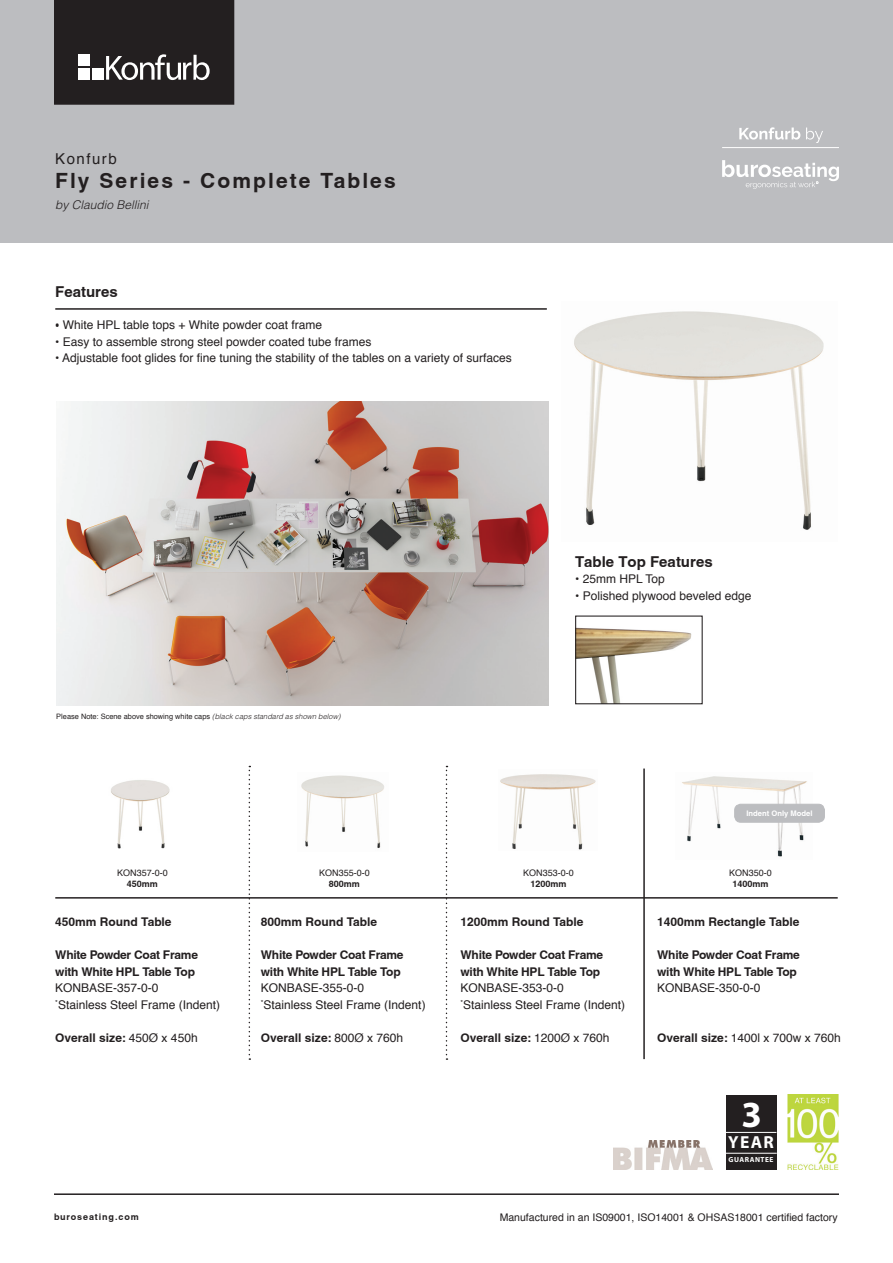
<style>
.page{position:relative;width:893px;height:1263px;background:#fff}
.page>*{position:absolute;margin:0;border:0;box-sizing:border-box;transform-origin:0 0}
.t1{font:700 36.9px "Myriad";color:#fff}
.t2{font:700 21px "Helvetica";letter-spacing:.1em;color:#231f20}
.t3{font:700 17.4px "Myriad";color:#fff}
.t4{font:700 15px "Helvetica";color:#231f20}
.t5{font:15px "Helvetica";letter-spacing:.1em;color:#231f20}
.t6{font:12px "Helvetica";color:#231f20}
.t7{font:700 12px/16.5px "Helvetica";letter-spacing:-.02em;color:#231f20}
.t8{font:700 12px "Helvetica";color:#231f20}
.t9{font:italic 300 12px "Helvetica LT Std";color:#231f20}
.t10{font:10.5px "Helvetica";color:#231f20}
.t11{font:9px "Helvetica";color:#231f20}
.t12{font:700 9px "Helvetica";color:#231f20}
.t13{font:700 9px "Helvetica";letter-spacing:.1em;color:#231f20}
.t14{font:700 7.65px "Helvetica";color:#fff}
.t15{font:7.35px "Helvetica";color:#231f20}
.t16{font:700 7.35px "Myriad";letter-spacing:.075em;color:#fff}
.s1{font-family:"Helvetica LT Std";font-weight:300;font-style:italic}
.s2{font-weight:400}
.s3{font-weight:700}
</style>
<div class="page">
<div style="left:0;top:0;width:893px;height:243px;background:#bcbdc0"></div>
<svg style="left:54px;top:0;width:180px;height:105px;background:#322e2f"></svg>
<hr style="left:54px;top:1193px;width:785px;height:2px;background:#231f20">
<svg style="left:722px;top:160px;width:117px;height:29px"></svg>
<svg style="left:739px;top:127px;width:84px;height:16px"></svg>
<hr style="left:722px;top:147px;width:117px;height:1px;background:#fff">
<hr style="left:55px;top:308px;width:492px;height:2px;background:#231f20">
<img style="left:56px;top:402px;width:492px;height:303px">
<svg style="left:249px;top:766px;width:1px;height:294px"></svg>
<hr style="left:55px;top:897px;width:783px;height:1px;background:#231f20">
<img style="left:111px;top:780px;width:59px;height:68px">
<img style="left:500px;top:774px;width:96px;height:76px">
<img style="left:682px;top:776px;width:131px;height:81px">
<img style="left:301px;top:775px;width:83px;height:73px">
<img style="left:574px;top:311px;width:250px;height:219px">
<svg style="left:446px;top:766px;width:1px;height:294px"></svg>
<hr style="left:643px;top:768px;width:2px;height:291px;background:#231f20">
<div style="left:735px;top:804px;width:89px;height:18px;background:#bcbdc0;border-radius:6px"></div>
<div style="left:734px;top:804px;width:91px;height:19px;border:1px solid #bcbdc0;border-radius:6px"></div>
<img style="left:577px;top:627px;width:115px;height:75px">
<div style="left:575px;top:615px;width:128px;height:89px;border:1px solid #231f20"></div>
<div style="left:726px;top:1095px;width:50px;height:75px;background:#231f20"></div>
<hr style="left:725px;top:1132px;width:51px;height:1px;background:#fff">
<hr style="left:726px;top:1153px;width:50px;height:1px;background:#fff">
<img style="left:788px;top:1094px;width:51px;height:76px">
<img style="left:613px;top:1141px;width:99px;height:29px">
<p class="t5" style="left:55px;top:147px;width:63px">Konfurb</p>
<p class="t2" style="left:55px;top:168px;width:342px">Fly Series - Complete Tables</p>
<p class="t9" style="left:55px;top:197px;width:95px">by Claudio Bellini</p>
<p class="t4" style="left:55px;top:282px;width:64px">Features</p>
<p class="t6" style="left:55px;top:316px;width:268px">• White HPL table tops + White powder coat frame</p>
<p class="t6" style="left:55px;top:332px;width:318px">• Easy to assemble strong steel powder coated tube frames</p>
<p class="t6" style="left:55px;top:349px;width:458px">• Adjustable foot glides for fine tuning the stability of the tables on a variety of surfaces</p>
<p class="t15" style="left:56px;top:710px;width:286px">Please Note: Scene above showing white caps <span class="s1">(black caps standard as shown below)</span></p>
<p class="t11" style="left:117px;top:866px;width:52px">KON357-0-0</p>
<p class="t12" style="left:127px;top:878px;width:33px">450mm</p>
<p class="t11" style="left:319px;top:866px;width:52px">KON355-0-0</p>
<p class="t12" style="left:329px;top:878px;width:33px">800mm</p>
<p class="t4" style="left:575px;top:552px;width:139px">Table Top Features</p>
<p class="t6" style="left:575px;top:570px;width:91px">• 25mm HPL Top</p>
<p class="t6" style="left:575px;top:586px;width:178px">• Polished plywood beveled edge</p>
<p class="t11" style="left:523px;top:866px;width:52px">KON353-0-0</p>
<p class="t12" style="left:530px;top:878px;width:38px">1200mm</p>
<p class="t14" style="left:746px;top:809px;width:68px">Indent Only Model</p>
<p class="t11" style="left:729px;top:866px;width:44px">KON350-0</p>
<p class="t12" style="left:732px;top:878px;width:38px">1400mm</p>
<p class="t8" style="left:55px;top:915px;width:118px">450mm Round Table</p>
<p class="t7" style="left:55px;top:947px;width:144px">White Powder Coat Frame with White HPL Table Top<br><span class="s2">KONBASE-357-0-0</span></p>
<p class="t6" style="left:55px;top:995px;width:166px"><sup>*</sup>Stainless Steel Frame (Indent)</p>
<p class="t8" style="left:55px;top:1030px;width:144px">Overall size: <span class="s2">450Ø x 450h</span></p>
<p class="t13" style="left:54px;top:1212px;width:86px">buroseating.com</p>
<p class="t8" style="left:261px;top:915px;width:118px">800mm Round Table</p>
<p class="t7" style="left:261px;top:947px;width:144px">White Powder Coat Frame with White HPL Table Top<br><span class="s2">KONBASE-355-0-0</span></p>
<p class="t6" style="left:261px;top:995px;width:166px"><sup>*</sup>Stainless Steel Frame (Indent)</p>
<p class="t8" style="left:261px;top:1030px;width:144px">Overall size: <span class="s2">800Ø x 760h</span></p>
<p class="t8" style="left:460px;top:915px;width:124px">1200mm Round Table</p>
<p class="t7" style="left:460px;top:947px;width:144px">White Powder Coat Frame with White HPL Table Top<br><span class="s2">KONBASE-353-0-0</span></p>
<p class="t6" style="left:460px;top:995px;width:166px"><sup>*</sup>Stainless Steel Frame (Indent)</p>
<p class="t8" style="left:460px;top:1030px;width:151px">Overall size: <span class="s2">1200Ø x 760h</span></p>
<p class="t8" style="left:657px;top:915px;width:144px">1400mm Rectangle Table</p>
<p class="t7" style="left:657px;top:947px;width:144px">White Powder Coat Frame with White HPL Table Top<br><span class="s2">KONBASE-350-0-0</span></p>
<p class="t6" style="left:657px;top:1028px;width:185px"><span class="s3">Overall size:</span> 1400l x 700w x 760h</p>
<p class="t1" style="left:742px;top:1095px;width:22px">3</p>
<p class="t3" style="left:728px;top:1134px;width:47px">YEAR</p>
<p class="t16" style="left:729px;top:1155px;width:46px">GUARANTEE</p>
<p class="t10" style="left:500px;top:1209px;width:339px">Manufactured in an IS09001, ISO14001 &amp; OHSAS18001 certified factory</p>
</div>
